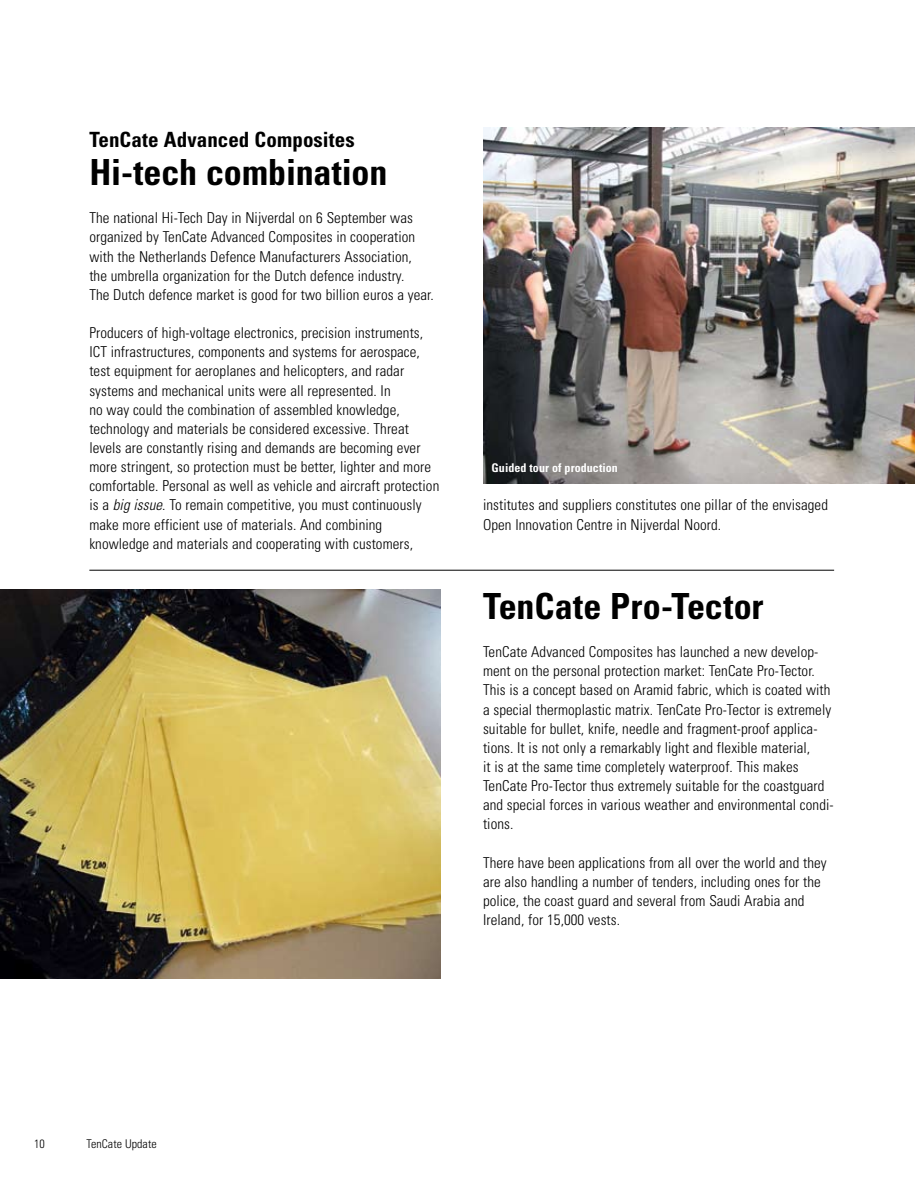
<style>
.page{position:relative;width:915px;height:1191px;background:#fff}
.page>*{position:absolute;margin:0;border:0;box-sizing:border-box;transform-origin:0 0}
.t1{font:700 condensed 36px "Univers LT";color:#000}
.t2{font:700 condensed 21px "Univers LT";letter-spacing:.005em;color:#000}
.t3{font:300 condensed 15px/19.2px "Univers LT";letter-spacing:.005em;color:#000}
.t4{font:700 condensed 12px "Univers LT";letter-spacing:.005em;color:#fff}
.t5{font:300 condensed 12px "Univers LT";letter-spacing:.005em;color:#000}
.s1{font-style:italic}
</style>
<div class="page">
<img style="left:483px;top:128px;width:431px;height:356px">
<img style="left:0;top:589px;width:440px;height:389px">
<hr style="left:89px;top:570px;width:744px;height:1px;background:#000">
<h2 class="t2" style="left:89px;top:126px;width:267px">TenCate Advanced Composites</h2>
<h1 class="t1" style="left:89px;top:150px;width:299px">Hi-tech combination</h1>
<p class="t3" style="left:89px;top:208px;width:346px">The national Hi-Tech Day in Nijverdal on 6 September was organized by TenCate Advanced Composites in cooperation with the Netherlands Defence Manufacturers Association,<br>the umbrella organization for the Dutch defence industry.<br>The Dutch defence market is good for two billion euros a year.</p>
<p class="t3" style="left:89px;top:323px;width:351px">Producers of high-voltage electronics, precision instruments, ICT infrastructures, components and systems for aerospace, test equipment for aeroplanes and helicopters, and radar systems and mechanical units were all represented. In<br>no way could the combination of assembled knowledge, technology and materials be considered excessive. Threat levels are constantly rising and demands are becoming ever more stringent, so protection must be better, lighter and more comfortable. Personal as well as vehicle and aircraft protection is a <span class="s1">big issue</span>. To remain competitive, you must continuously make more efficient use of materials. And combining knowledge and materials and cooperating with customers,</p>
<p class="t4" style="left:491px;top:460px;width:128px">Guided tour of production</p>
<p class="t3" style="left:483px;top:495px;width:346px">institutes and suppliers constitutes one pillar of the envisaged<br>Open Innovation Centre in Nijverdal Noord.</p>
<h1 class="t1" style="left:483px;top:584px;width:282px">TenCate Pro-Tector</h1>
<p class="t3" style="left:483px;top:642px;width:352px">TenCate Advanced Composites has launched a new develop&shy;ment on the personal protection market: TenCate Pro-Tector.<br>This is a concept based on Aramid fabric, which is coated with a special thermoplastic matrix. TenCate Pro-Tector is extremely suitable for bullet, knife, needle and fragment-proof applica&shy;tions. It is not only a remarkably light and flexible material,<br>it is at the same time completely waterproof. This makes TenCate Pro-Tector thus extremely suitable for the coastguard and special forces in various weather and environmental condi&shy;tions.</p>
<p class="t3" style="left:483px;top:853px;width:345px">There have been applications from all over the world and they are also handling a number of tenders, including ones for the police, the coast guard and several from Saudi Arabia and Ireland, for 15,000 vests.</p>
<p class="t5" style="left:34px;top:1137px;width:12px">10</p>
<p class="t5" style="left:87px;top:1137px;width:72px">TenCate Update</p>
</div>
